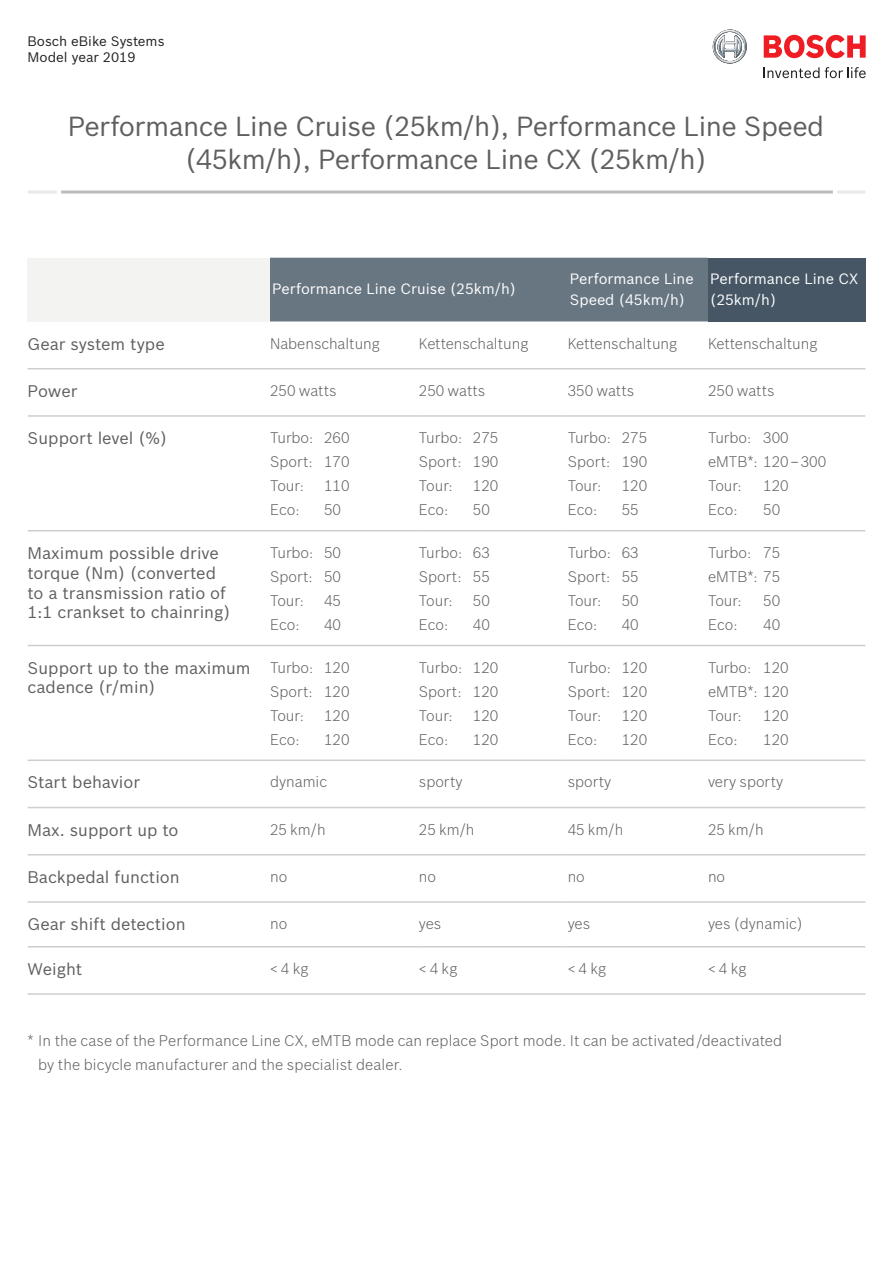
<style>
.page{position:relative;width:893px;height:1263px;background:#fff}
.page>*{position:absolute;margin:0;border:0;box-sizing:border-box;transform-origin:0 0}
.t1{font:27px/33px "Bosch Sans";letter-spacing:-.02em;color:#5f5f62;text-align:center}
.t2{font:16.5px/19.8px "Bosch Sans";color:#5f5f62}
.t3{font:300 15px/24px "Bosch Sans";color:#5f5f62;text-align:justify}
.t4{font:14.7px/20.2px "Bosch Sans";color:#fff}
.t5{font:13.5px/16.2px "Bosch Sans";color:#231f20}
</style>
<div class="page">
<svg style="left:713px;top:30px;width:34px;height:34px"></svg>
<svg style="left:764px;top:67px;width:55px;height:11px"></svg>
<svg style="left:825px;top:67px;width:41px;height:11px"></svg>
<svg style="left:764px;top:35px;width:102px;height:23px"></svg>
<hr style="left:28px;top:190px;width:29px;height:3px;background:#e8e9e7">
<hr style="left:61px;top:190px;width:772px;height:3px;background:#babcbc">
<hr style="left:837px;top:190px;width:28px;height:3px;background:#e8e9e7">
<div style="left:28px;top:258px;width:242px;height:63px;background:#f3f3f1"></div>
<div style="left:270px;top:258px;width:438px;height:63px;background:#687682"></div>
<div style="left:708px;top:258px;width:157px;height:63px;background:#465664"></div>
<hr style="left:28px;top:368px;width:242px;height:1px;background:#cdced0">
<hr style="left:270px;top:368px;width:149px;height:1px;background:#cdced0">
<hr style="left:419px;top:368px;width:149px;height:1px;background:#cdced0">
<hr style="left:568px;top:368px;width:140px;height:1px;background:#cdced0">
<hr style="left:708px;top:368px;width:157px;height:1px;background:#cdced0">
<hr style="left:28px;top:415px;width:242px;height:2px;background:#cdced0">
<hr style="left:270px;top:415px;width:149px;height:2px;background:#cdced0">
<hr style="left:419px;top:415px;width:149px;height:2px;background:#cdced0">
<hr style="left:568px;top:415px;width:140px;height:2px;background:#cdced0">
<hr style="left:708px;top:415px;width:157px;height:2px;background:#cdced0">
<hr style="left:28px;top:530px;width:242px;height:1px;background:#cdced0">
<hr style="left:270px;top:530px;width:149px;height:1px;background:#cdced0">
<hr style="left:419px;top:530px;width:149px;height:1px;background:#cdced0">
<hr style="left:568px;top:530px;width:140px;height:1px;background:#cdced0">
<hr style="left:708px;top:530px;width:157px;height:1px;background:#cdced0">
<hr style="left:28px;top:645px;width:242px;height:1px;background:#cdced0">
<hr style="left:270px;top:645px;width:149px;height:1px;background:#cdced0">
<hr style="left:419px;top:645px;width:149px;height:1px;background:#cdced0">
<hr style="left:568px;top:645px;width:140px;height:1px;background:#cdced0">
<hr style="left:708px;top:645px;width:157px;height:1px;background:#cdced0">
<hr style="left:28px;top:759px;width:242px;height:2px;background:#cdced0">
<hr style="left:270px;top:759px;width:149px;height:2px;background:#cdced0">
<hr style="left:419px;top:759px;width:149px;height:2px;background:#cdced0">
<hr style="left:568px;top:759px;width:140px;height:2px;background:#cdced0">
<hr style="left:708px;top:759px;width:157px;height:2px;background:#cdced0">
<hr style="left:28px;top:807px;width:242px;height:1px;background:#cdced0">
<hr style="left:270px;top:807px;width:149px;height:1px;background:#cdced0">
<hr style="left:419px;top:807px;width:149px;height:1px;background:#cdced0">
<hr style="left:568px;top:807px;width:140px;height:1px;background:#cdced0">
<hr style="left:708px;top:807px;width:157px;height:1px;background:#cdced0">
<hr style="left:28px;top:854px;width:242px;height:1px;background:#cdced0">
<hr style="left:270px;top:854px;width:149px;height:1px;background:#cdced0">
<hr style="left:419px;top:854px;width:149px;height:1px;background:#cdced0">
<hr style="left:568px;top:854px;width:140px;height:1px;background:#cdced0">
<hr style="left:708px;top:854px;width:157px;height:1px;background:#cdced0">
<hr style="left:28px;top:993px;width:242px;height:2px;background:#cdced0">
<hr style="left:270px;top:993px;width:149px;height:2px;background:#cdced0">
<hr style="left:419px;top:993px;width:149px;height:2px;background:#cdced0">
<hr style="left:568px;top:993px;width:140px;height:2px;background:#cdced0">
<hr style="left:708px;top:993px;width:157px;height:2px;background:#cdced0">
<hr style="left:28px;top:901px;width:242px;height:2px;background:#cdced0">
<hr style="left:270px;top:901px;width:149px;height:2px;background:#cdced0">
<hr style="left:419px;top:901px;width:149px;height:2px;background:#cdced0">
<hr style="left:568px;top:901px;width:140px;height:2px;background:#cdced0">
<hr style="left:708px;top:901px;width:157px;height:2px;background:#cdced0">
<hr style="left:28px;top:946px;width:242px;height:1px;background:#cdced0">
<hr style="left:270px;top:946px;width:149px;height:1px;background:#cdced0">
<hr style="left:419px;top:946px;width:149px;height:1px;background:#cdced0">
<hr style="left:568px;top:946px;width:140px;height:1px;background:#cdced0">
<hr style="left:708px;top:946px;width:157px;height:1px;background:#cdced0">
<p class="t5" style="left:28px;top:32px;width:138px">Bosch eBike Systems<br>Model year 2019</p>
<h1 class="t1" style="left:68px;top:108px;width:758px">Performance Line Cruise (25km/h), Performance Line Speed (45km/h), Performance Line CX (25km/h)</h1>
<p class="t4" style="left:272px;top:278px;width:246px">Performance Line Cruise (25km/h)</p>
<p class="t4" style="left:570px;top:268px;width:125px">Performance Line<br>Speed (45km/h)</p>
<p class="t4" style="left:710px;top:268px;width:149px">Performance Line CX (25km/h)</p>
<p class="t2" style="left:28px;top:333px;width:139px">Gear system type</p>
<p class="t3" style="left:270px;top:330px;width:111px">Nabenschaltung</p>
<p class="t3" style="left:419px;top:330px;width:111px">Kettenschaltung</p>
<p class="t3" style="left:568px;top:330px;width:111px">Kettenschaltung</p>
<p class="t3" style="left:708px;top:330px;width:111px">Kettenschaltung</p>
<p class="t2" style="left:28px;top:380px;width:51px">Power</p>
<p class="t3" style="left:270px;top:377px;width:68px">250 watts</p>
<p class="t3" style="left:419px;top:377px;width:68px">250 watts</p>
<p class="t3" style="left:568px;top:377px;width:68px">350 watts</p>
<p class="t3" style="left:708px;top:377px;width:68px">250 watts</p>
<p class="t2" style="left:28px;top:427px;width:141px">Support level (%)</p>
<p class="t3" style="left:270px;top:425px;width:81px">Turbo: 260<br>Sport: 170<br>Tour:</p>
<p class="t3" style="left:419px;top:425px;width:81px">Turbo: 275<br>Sport: 190<br>Tour:</p>
<p class="t3" style="left:568px;top:425px;width:81px">Turbo: 275<br>Sport: 190<br>Tour:</p>
<p class="t3" style="left:708px;top:425px;width:120px;text-align:left">Turbo: 300 eMTB*: 120 –300<br>Tour:</p>
<p class="t3" style="left:324px;top:473px;width:27px">110</p>
<p class="t3" style="left:473px;top:473px;width:27px">120</p>
<p class="t3" style="left:622px;top:473px;width:27px">120</p>
<p class="t3" style="left:763px;top:473px;width:27px">120</p>
<p class="t3" style="left:270px;top:497px;width:31px">Eco:</p>
<p class="t3" style="left:324px;top:497px;width:19px">50</p>
<p class="t3" style="left:419px;top:497px;width:31px">Eco:</p>
<p class="t3" style="left:473px;top:497px;width:19px">50</p>
<p class="t3" style="left:568px;top:497px;width:31px">Eco:</p>
<p class="t3" style="left:622px;top:497px;width:19px">55</p>
<p class="t3" style="left:708px;top:497px;width:31px">Eco:</p>
<p class="t3" style="left:763px;top:497px;width:19px">50</p>
<p class="t2" style="left:28px;top:542px;width:204px">Maximum possible drive torque (Nm) (converted to a transmission ratio of<br>1:1 crankset to chainring)</p>
<p class="t3" style="left:270px;top:539px;width:73px">Turbo: 50<br>Sport: 50<br>Tour:</p>
<p class="t3" style="left:324px;top:587px;width:19px">45</p>
<p class="t3" style="left:270px;top:611px;width:31px">Eco:</p>
<p class="t3" style="left:324px;top:611px;width:19px">40</p>
<p class="t3" style="left:419px;top:539px;width:73px">Turbo: 63<br>Sport: 55<br>Tour:</p>
<p class="t3" style="left:473px;top:587px;width:19px">50</p>
<p class="t3" style="left:419px;top:611px;width:31px">Eco:</p>
<p class="t3" style="left:473px;top:611px;width:19px">40</p>
<p class="t3" style="left:568px;top:539px;width:73px">Turbo: 63<br>Sport: 55<br>Tour:</p>
<p class="t3" style="left:622px;top:587px;width:19px">50</p>
<p class="t3" style="left:708px;top:539px;width:74px">Turbo: 75 eMTB*: 75<br>Tour:</p>
<p class="t3" style="left:763px;top:587px;width:19px">50</p>
<p class="t3" style="left:568px;top:611px;width:31px">Eco:</p>
<p class="t3" style="left:622px;top:611px;width:19px">40</p>
<p class="t3" style="left:708px;top:611px;width:31px">Eco:</p>
<p class="t3" style="left:763px;top:611px;width:19px">40</p>
<p class="t2" style="left:28px;top:657px;width:224px">Support up to the maximum cadence (r/min)</p>
<p class="t3" style="left:270px;top:654px;width:81px">Turbo: 120<br>Sport: 120<br>Tour:</p>
<p class="t3" style="left:324px;top:702px;width:27px">120</p>
<p class="t3" style="left:419px;top:654px;width:81px">Turbo: 120<br>Sport: 120<br>Tour:</p>
<p class="t3" style="left:473px;top:702px;width:27px">120</p>
<p class="t3" style="left:568px;top:654px;width:81px">Turbo: 120<br>Sport: 120<br>Tour:</p>
<p class="t3" style="left:622px;top:702px;width:27px">120</p>
<p class="t3" style="left:708px;top:654px;width:82px">Turbo: 120 eMTB*: 120<br>Tour:</p>
<p class="t3" style="left:763px;top:702px;width:27px">120</p>
<p class="t3" style="left:270px;top:726px;width:31px">Eco:</p>
<p class="t3" style="left:324px;top:726px;width:27px">120</p>
<p class="t3" style="left:419px;top:726px;width:31px">Eco:</p>
<p class="t3" style="left:473px;top:726px;width:27px">120</p>
<p class="t3" style="left:568px;top:726px;width:31px">Eco:</p>
<p class="t3" style="left:622px;top:726px;width:27px">120</p>
<p class="t3" style="left:708px;top:726px;width:31px">Eco:</p>
<p class="t3" style="left:763px;top:726px;width:27px">120</p>
<p class="t2" style="left:28px;top:771px;width:114px">Start behavior</p>
<p class="t3" style="left:270px;top:769px;width:59px">dynamic</p>
<p class="t3" style="left:419px;top:769px;width:45px">sporty</p>
<p class="t3" style="left:568px;top:769px;width:45px">sporty</p>
<p class="t3" style="left:708px;top:769px;width:77px">very sporty</p>
<p class="t2" style="left:28px;top:819px;width:152px">Max. support up to</p>
<p class="t3" style="left:270px;top:816px;width:57px">25 km/h</p>
<p class="t3" style="left:419px;top:816px;width:57px">25 km/h</p>
<p class="t3" style="left:568px;top:816px;width:57px">45 km/h</p>
<p class="t3" style="left:708px;top:816px;width:57px">25 km/h</p>
<p class="t2" style="left:28px;top:866px;width:154px">Backpedal function</p>
<p class="t3" style="left:270px;top:863px;width:19px">no</p>
<p class="t3" style="left:419px;top:863px;width:19px">no</p>
<p class="t3" style="left:568px;top:863px;width:19px">no</p>
<p class="t3" style="left:708px;top:863px;width:19px">no</p>
<p class="t2" style="left:28px;top:913px;width:160px">Gear shift detection</p>
<p class="t3" style="left:270px;top:911px;width:19px">no</p>
<p class="t3" style="left:419px;top:911px;width:24px">yes</p>
<p class="t3" style="left:568px;top:911px;width:24px">yes</p>
<p class="t3" style="left:708px;top:911px;width:96px">yes (dynamic)</p>
<p class="t2" style="left:28px;top:958px;width:56px">Weight</p>
<p class="t3" style="left:270px;top:955px;width:40px">&lt; 4 kg</p>
<p class="t3" style="left:419px;top:955px;width:40px">&lt; 4 kg</p>
<p class="t3" style="left:568px;top:955px;width:40px">&lt; 4 kg</p>
<p class="t3" style="left:708px;top:955px;width:40px">&lt; 4 kg</p>
<p class="t3" style="left:38px;top:1027px;width:745px;text-indent:-11px">* In the case of the Performance Line CX, eMTB mode can replace Sport mode. It can be activated/deactivated by the bicycle manufacturer and the specialist dealer.</p>
</div>
